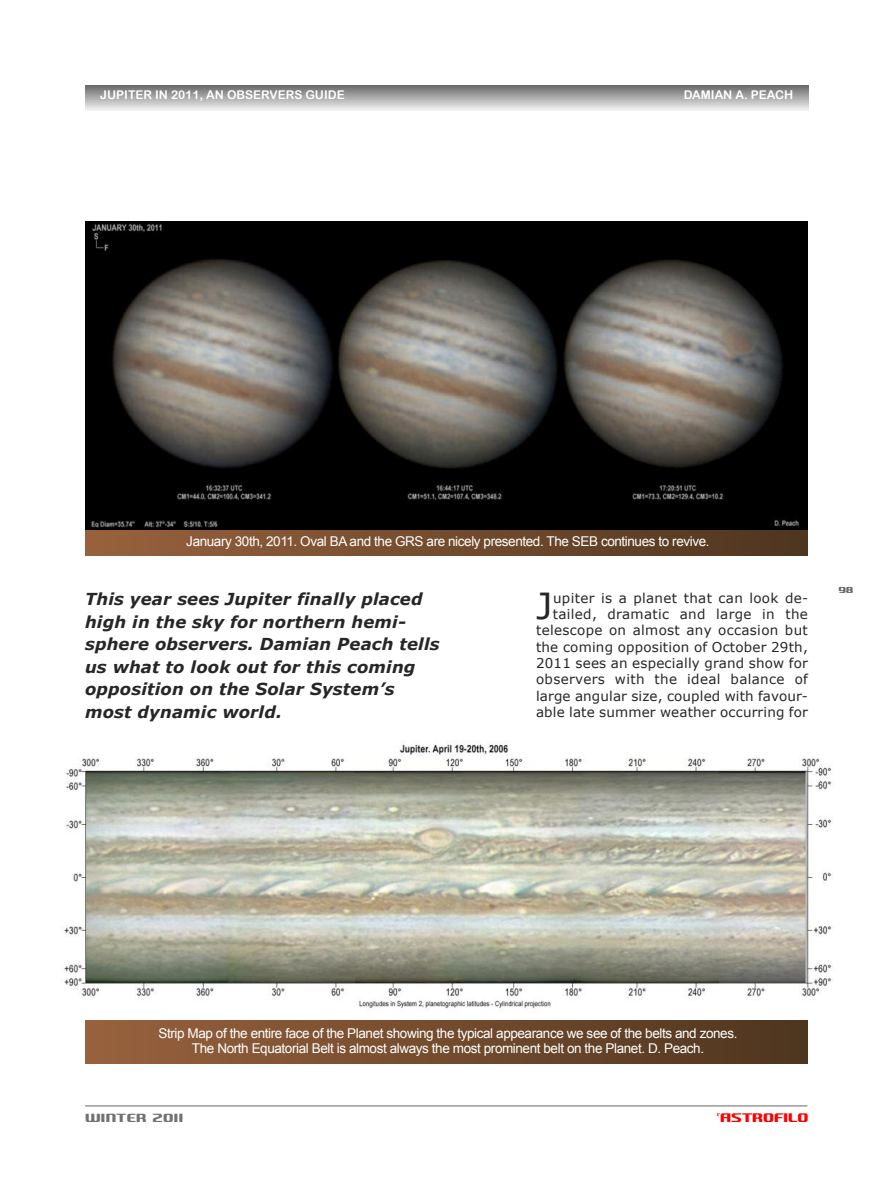
<style>
.page{position:relative;width:893px;height:1191px;background:#fff}
.page>*{position:absolute;margin:0;border:0;box-sizing:border-box;transform-origin:0 0}
.t1{font:35.85px "Verdana";color:#272627}
.t2{font:italic 700 16.5px/22.5px "Verdana";letter-spacing:.01em;color:#272627}
.t3{font:15px "SF Quartzite";color:#f00}
.t4{font:14.25px "SF Quartzite";letter-spacing:.025em;color:#737272}
.t5{font:13.5px/16.4px "Verdana";letter-spacing:.015em;color:#272627;text-align:right}
.t6{font:13.5px/15px "Arial";letter-spacing:-.03em;color:#fff;text-align:center}
.t7{font:12px "Arial Rounded MT Bold";color:#fff}
.t8{font:10.5px "SF Quartzite";color:#686768}
.t9{font:5.25px "SF Quartzite";color:#f00}
</style>
<div class="page">
<hr style="left:85px;top:1105px;width:722px;height:1px;background:#686768">
<img style="left:85px;top:85px;width:723px;height:26px">
<img style="left:85px;top:221px;width:723px;height:309px">
<img style="left:64px;top:744px;width:769px;height:266px">
<div style="left:85px;top:530px;width:723px;height:26px;background:linear-gradient(to right,#98623d,#4e351e)"></div>
<div style="left:85px;top:1020px;width:723px;height:43px;background:linear-gradient(to right,#98623d,#4e351e)"></div>
<p class="t7" style="left:100px;top:88px;width:246px">JUPITER IN 2011, AN OBSERVERS GUIDE</p>
<p class="t7" style="left:684px;top:88px;width:111px">DAMIAN A. PEACH</p>
<p class="t6" style="left:186px;top:534px;width:525px">January 30th, 2011. Oval BA and the GRS are nicely presented. The SEB continues to revive.</p>
<p class="t2" style="left:85px;top:587px;width:356px">This year sees Jupiter finally placed high in the sky for northern hemi&shy;sphere observers. Damian Peach tells us what to look out for this coming opposition on the Solar System’s most dynamic world.</p>
<h1 class="t1" style="left:536px;top:583px;width:18px">J</h1>
<p class="t5" style="left:536px;top:589px;width:274px">upiter is a planet that can look de&shy;tailed, dramatic and large in the telescope on almost any occasion but the coming opposition of October 29th, 2011 sees an especially grand show for observers with the ideal balance of large angular size, coupled with favour&shy;able late summer weather occurring for</p>
<p class="t8" style="left:838px;top:585px;width:17px">98</p>
<p class="t6" style="left:158px;top:1025px;width:580px">Strip Map of the entire face of the Planet showing the typical appearance we see of the belts and zones.<br>The North Equatorial Belt is almost always the most prominent belt on the Planet. D. Peach.</p>
<p class="t4" style="left:85px;top:1111px;width:100px">WINTER 2011</p>
<p class="t9" style="left:717px;top:1112px;width:5px">l’</p>
<p class="t3" style="left:720px;top:1111px;width:90px">ASTROFILO</p>
</div>
